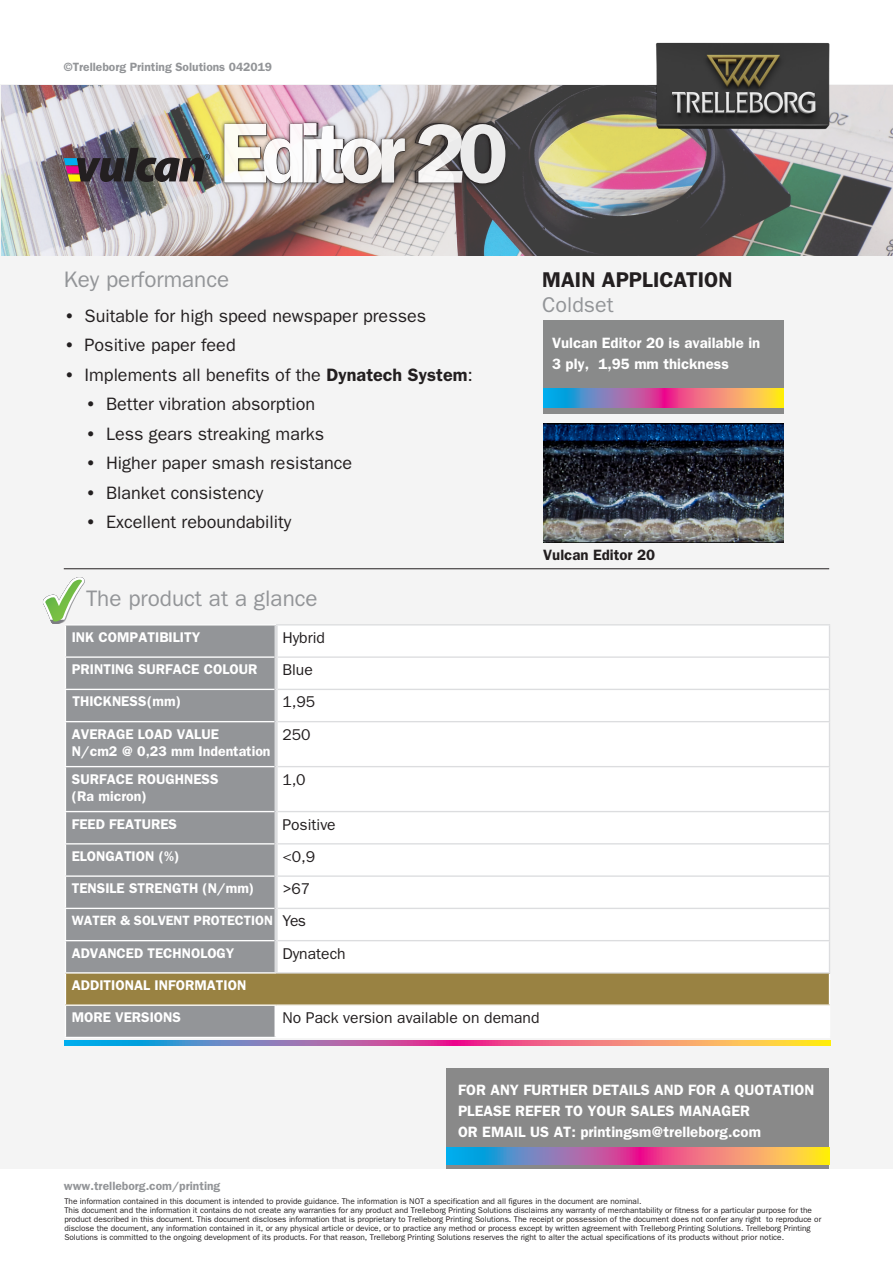
<style>
.page{position:relative;width:893px;height:1263px;background:#fff}
.page>*{position:absolute;margin:0;border:0;box-sizing:border-box;transform-origin:0 0}
.t1{font:600 85.5px "ITC Franklin Gothic Std";letter-spacing:-.09em;color:#fff}
.Stile_di_paragrafo_1{font:22.5px "ITC Franklin Gothic Std";color:#939598}
.t2{font:600 21.45px/25.5px "ITC Franklin Gothic Std";color:#231f20}
.t3{font:18px "ITC Franklin Gothic Std";color:#231f20}
.Chart_body{font:15.75px "ITC Franklin Gothic Std";color:#231f20}
.t4{font:600 15px/21px "ITC Franklin Gothic Std";color:#fff}
.t5{font:600 15px "ITC Franklin Gothic Std";color:#231f20}
.Chart_white_header{font:600 14.1px/17.2px "ITC Franklin Gothic Std";color:#fff}
.Chart_white_header-2{font:600 13.5px "ITC Franklin Gothic Std";color:#fff}
.Running_doc_header{font:600 12px "ITC Franklin Gothic Std";color:#939598}
.Running_doc_header-2{font:8.25px/9px "ITC Franklin Gothic Std";color:#231f20}
.s1{font-size:84px}
.s2{font-family:"Franklin Gothic"}
.s3{font-weight:600}
.s4{font-weight:400;color:#939598}
</style>
<div class="page">
<div style="left:0;top:85px;width:893px;height:1084px;background:#f4f4f4"></div>
<img style="left:2px;top:85px;width:891px;height:171px">
<img style="left:543px;top:423px;width:240px;height:119px">
<div style="left:543px;top:320px;width:240px;height:94px;background:#898a8a"></div>
<svg style="left:543px;top:388px;width:240px;height:19px;background:#b48394"></svg>
<hr style="left:64px;top:568px;width:765px;height:1px;background:#231f20">
<div style="left:446px;top:1068px;width:383px;height:101px;background:#898989"></div>
<svg style="left:446px;top:1148px;width:383px;height:16px;background:#b48494"></svg>
<svg style="left:65px;top:1041px;width:765px;height:4px;background:#b48395"></svg>
<div style="left:66px;top:625px;width:208px;height:412px;background:#939598"></div>
<div style="left:278px;top:626px;width:550px;height:94px;background:#fff"></div>
<div style="left:276px;top:657px;width:553px;height:32px;background:#fff"></div>
<div style="left:278px;top:723px;width:551px;height:314px;background:#fff"></div>
<div style="left:65px;top:973px;width:764px;height:32px;background:#998242"></div>
<svg style="left:274px;top:1006px;width:4px;height:31px"></svg>
<hr style="left:65px;top:624px;width:211px;height:1px;background:#fff">
<hr style="left:65px;top:625px;width:1px;height:31px;background:#fff">
<hr style="left:65px;top:656px;width:209px;height:2px;background:#fff">
<hr style="left:65px;top:658px;width:1px;height:31px;background:#fff">
<hr style="left:65px;top:689px;width:209px;height:1px;background:#fff">
<hr style="left:65px;top:690px;width:1px;height:31px;background:#fff">
<hr style="left:65px;top:721px;width:209px;height:1px;background:#fff">
<hr style="left:65px;top:722px;width:1px;height:44px;background:#fff">
<hr style="left:65px;top:766px;width:209px;height:1px;background:#fff">
<hr style="left:65px;top:767px;width:1px;height:44px;background:#fff">
<hr style="left:65px;top:811px;width:209px;height:1px;background:#fff">
<hr style="left:65px;top:812px;width:1px;height:31px;background:#fff">
<hr style="left:65px;top:843px;width:209px;height:1px;background:#fff">
<hr style="left:65px;top:844px;width:1px;height:31px;background:#fff">
<hr style="left:65px;top:875px;width:209px;height:2px;background:#fff">
<hr style="left:65px;top:877px;width:1px;height:31px;background:#fff">
<hr style="left:65px;top:908px;width:209px;height:1px;background:#fff">
<hr style="left:65px;top:909px;width:1px;height:31px;background:#fff">
<hr style="left:65px;top:940px;width:209px;height:1px;background:#fff">
<hr style="left:65px;top:941px;width:1px;height:31px;background:#fff">
<hr style="left:65px;top:972px;width:211px;height:1px;background:#fff">
<hr style="left:65px;top:973px;width:1px;height:31px;background:#fff">
<hr style="left:829px;top:973px;width:1px;height:31px;background:#fff">
<hr style="left:65px;top:1004px;width:211px;height:2px;background:#fff">
<hr style="left:65px;top:1006px;width:1px;height:31px;background:#fff">
<hr style="left:276px;top:1004px;width:554px;height:2px;background:#fff">
<hr style="left:829px;top:1006px;width:1px;height:31px;background:#fff">
<hr style="left:65px;top:1037px;width:211px;height:1px;background:#fff">
<hr style="left:276px;top:1037px;width:554px;height:1px;background:#fff">
<hr style="left:276px;top:624px;width:554px;height:1px;background:#dcdddf">
<hr style="left:829px;top:625px;width:1px;height:31px;background:#dcdddf">
<hr style="left:278px;top:656px;width:552px;height:2px;background:#dcdddf">
<hr style="left:829px;top:658px;width:1px;height:31px;background:#dcdddf">
<hr style="left:278px;top:689px;width:552px;height:1px;background:#dcdddf">
<hr style="left:829px;top:690px;width:1px;height:31px;background:#dcdddf">
<hr style="left:278px;top:721px;width:552px;height:1px;background:#dcdddf">
<hr style="left:829px;top:722px;width:1px;height:44px;background:#dcdddf">
<hr style="left:278px;top:766px;width:552px;height:1px;background:#dcdddf">
<hr style="left:829px;top:767px;width:1px;height:44px;background:#dcdddf">
<hr style="left:278px;top:811px;width:552px;height:1px;background:#dcdddf">
<hr style="left:829px;top:812px;width:1px;height:31px;background:#dcdddf">
<hr style="left:278px;top:843px;width:552px;height:1px;background:#dcdddf">
<hr style="left:829px;top:844px;width:1px;height:31px;background:#dcdddf">
<hr style="left:278px;top:875px;width:552px;height:2px;background:#dcdddf">
<hr style="left:829px;top:877px;width:1px;height:31px;background:#dcdddf">
<hr style="left:278px;top:908px;width:552px;height:1px;background:#dcdddf">
<hr style="left:829px;top:909px;width:1px;height:31px;background:#dcdddf">
<hr style="left:278px;top:940px;width:552px;height:1px;background:#dcdddf">
<hr style="left:829px;top:941px;width:1px;height:31px;background:#dcdddf">
<hr style="left:276px;top:972px;width:554px;height:1px;background:#dcdddf">
<svg style="left:274px;top:625px;width:4px;height:32px"></svg>
<svg style="left:274px;top:657px;width:4px;height:32px"></svg>
<svg style="left:274px;top:689px;width:4px;height:33px"></svg>
<svg style="left:274px;top:722px;width:4px;height:45px"></svg>
<svg style="left:274px;top:767px;width:4px;height:44px"></svg>
<svg style="left:274px;top:811px;width:4px;height:33px"></svg>
<svg style="left:274px;top:844px;width:4px;height:32px"></svg>
<svg style="left:274px;top:876px;width:4px;height:32px"></svg>
<svg style="left:274px;top:908px;width:4px;height:33px"></svg>
<svg style="left:274px;top:941px;width:4px;height:31px"></svg>
<svg style="left:43px;top:577px;width:42px;height:47px"></svg>
<img style="left:220px;top:119px;width:289px;height:69px">
<img style="left:224px;top:123px;width:181px;height:61px">
<svg style="left:415px;top:123px;width:89px;height:61px;background:#3c3736"></svg>
<img style="left:64px;top:148px;width:146px;height:34px">
<img style="left:656px;top:42px;width:173px;height:87px">
<p class="Running_doc_header" style="left:64px;top:60px;width:210px">©Trelleborg Printing Solutions 042019</p>
<h1 class="t1" style="left:219px;top:103px;width:291px">Editor <span class="s1">20</span></h1>
<p class="Stile_di_paragrafo_1" style="left:64px;top:267px;width:167px">Key performance</p>
<p class="t3" style="left:63px;top:305px;width:364px"><span class="s2">•</span> Suitable for high speed newspaper presses</p>
<p class="t3" style="left:63px;top:335px;width:174px"><span class="s2">•</span> Positive paper feed</p>
<p class="t3" style="left:63px;top:364px;width:411px"><span class="s2">•</span> Implements all benefits of the <span class="s3">Dynatech System</span>:</p>
<p class="t3" style="left:85px;top:394px;width:232px"><span class="s2">•</span> Better vibration absorption</p>
<p class="t3" style="left:85px;top:423px;width:241px"><span class="s2">•</span> Less gears streaking marks</p>
<p class="t3" style="left:85px;top:453px;width:269px"><span class="s2">•</span> Higher paper smash resistance</p>
<p class="t3" style="left:85px;top:482px;width:180px"><span class="s2">•</span> Blanket consistency</p>
<p class="t3" style="left:85px;top:512px;width:208px"><span class="s2">•</span> Excellent reboundability</p>
<p class="Stile_di_paragrafo_1" style="left:86px;top:585px;width:233px">The product at a glance</p>
<p class="t2" style="left:542px;top:267px;width:192px">MAIN APPLICATION<br><span class="s4">Coldset</span></p>
<p class="t4" style="left:552px;top:332px;width:210px">Vulcan Editor 20 is available in<br>3 ply, 1,95 mm thickness</p>
<p class="t5" style="left:543px;top:546px;width:113px">Vulcan Editor 20</p>
<p class="Chart_white_header" style="left:72px;top:628px;width:130px">INK COMPATIBILITY</p>
<p class="Chart_body" style="left:282px;top:628px;width:44px">Hybrid</p>
<p class="Chart_white_header" style="left:72px;top:661px;width:187px">PRINTING SURFACE COLOUR</p>
<p class="Chart_body" style="left:282px;top:661px;width:32px">Blue</p>
<p class="Chart_white_header" style="left:72px;top:693px;width:110px">THICKNESS (mm)</p>
<p class="Chart_body" style="left:282px;top:693px;width:34px">1,95</p>
<p class="Chart_white_header" style="left:72px;top:725px;width:200px">AVERAGE LOAD VALUE<br>N/cm2 @ 0,23 mm Indentation</p>
<p class="Chart_body" style="left:282px;top:725px;width:30px">250</p>
<p class="Chart_white_header" style="left:72px;top:770px;width:148px">SURFACE ROUGHNESS (Ra micron)</p>
<p class="Chart_body" style="left:282px;top:770px;width:25px">1,0</p>
<p class="Chart_white_header" style="left:72px;top:815px;width:107px">FEED FEATURES</p>
<p class="Chart_body" style="left:282px;top:815px;width:55px">Positive</p>
<p class="Chart_white_header" style="left:72px;top:847px;width:109px">ELONGATION (%)</p>
<p class="Chart_body" style="left:282px;top:847px;width:34px">&lt;0,9</p>
<p class="Chart_white_header" style="left:72px;top:880px;width:184px">TENSILE STRENGTH (N/mm)</p>
<p class="Chart_body" style="left:282px;top:880px;width:30px"><span class="s2">&gt;</span>67</p>
<p class="Chart_white_header-2" style="left:72px;top:912px;width:203px">WATER &amp; SOLVENT PROTECTION</p>
<p class="Chart_body" style="left:282px;top:912px;width:25px">Yes</p>
<p class="Chart_white_header" style="left:72px;top:944px;width:164px">ADVANCED TECHNOLOGY</p>
<p class="Chart_body" style="left:282px;top:944px;width:65px">Dynatech</p>
<p class="Chart_white_header" style="left:72px;top:976px;width:176px">ADDITIONAL INFORMATION</p>
<p class="Chart_white_header" style="left:72px;top:1009px;width:111px">MORE VERSIONS</p>
<p class="Chart_body" style="left:282px;top:1009px;width:259px">No Pack version available on demand</p>
<p class="t4" style="left:458px;top:1079px;width:358px">FOR ANY FURTHER DETAILS AND FOR A QUOTATION<br>PLEASE REFER TO YOUR SALES MANAGER<br>OR EMAIL US AT: printingsm@trelleborg.com</p>
<p class="Running_doc_header" style="left:64px;top:1179px;width:158px">www.trelleborg.com/printing</p>
<p class="Running_doc_header-2" style="left:64px;top:1197px;width:758px">The information contained in this document is intended to provide guidance. The information is NOT a specification and all figures in the document are nominal.<br>This document and the information it contains do not create any warranties for any product and Trelleborg Printing Solutions disclaims any warranty of merchantability or fitness for a particular purpose for the product described in this document. This document discloses information that is proprietary to Trelleborg Printing Solutions. The receipt or possession of the document does not confer any right to reproduce or disclose the document, any information contained in it, or any physical article or device, or to practice any method or process except by written agreement with Trelleborg Printing Solutions. Trelleborg Printing Solutions is committed to the ongoing development of its products. For that reason, Trelleborg Printing Solutions reserves the right to alter the actual specifications of its products without prior notice.</p>
</div>
